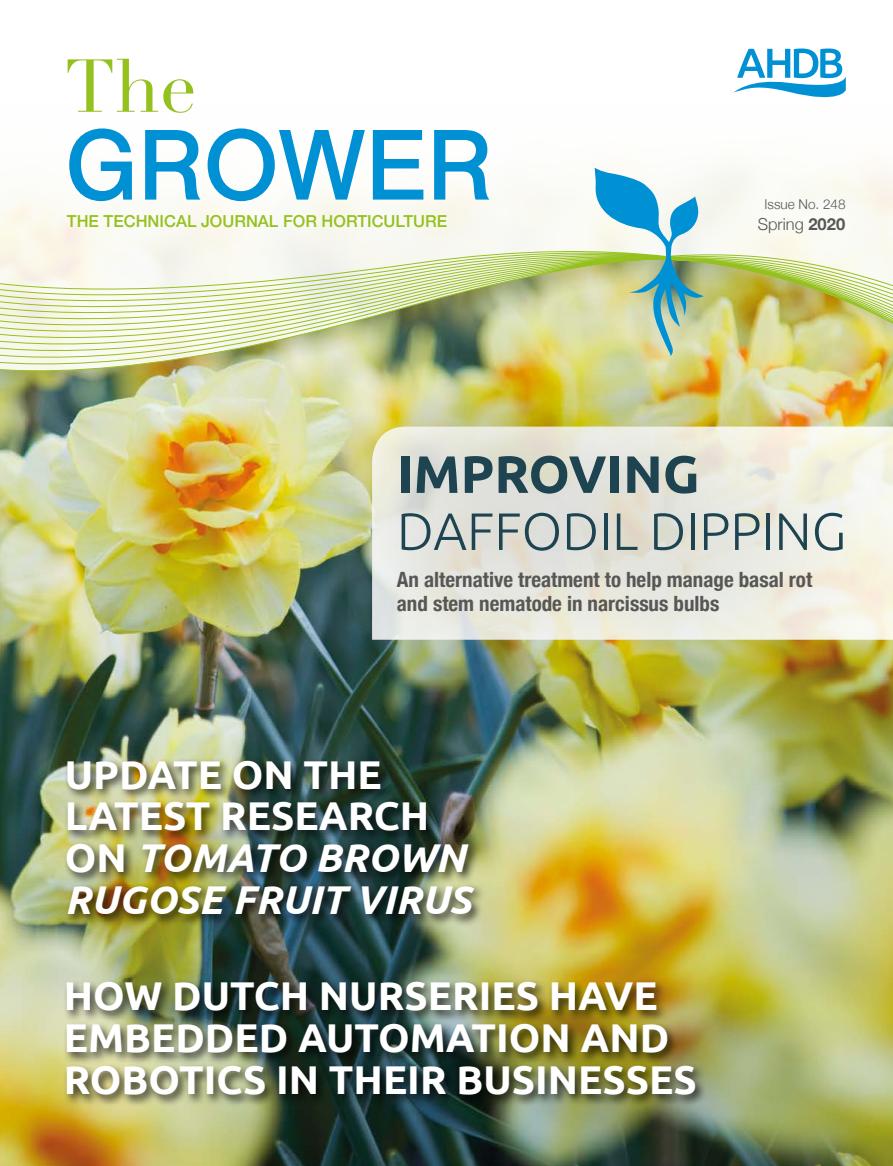
<style>
.page{position:relative;width:893px;height:1166px;background:#fff}
.page>*{position:absolute;margin:0;border:0;box-sizing:border-box;transform-origin:0 0}
.t1{font:102px "Nimbus San";color:#0090d4}
.t2{font:73.5px "Didot";color:#95c11f}
.Heading{font:300 52.5px/57px "Ubuntu";color:#1e4451}
.Heading2{font:700 40.2px/41.7px "Ubuntu";color:#fff}
.Heading-2{font:700 40.2px/41.7px "Ubuntu";color:#fff}
.Heading-3{font:700 condensed 21px/24px "Helvetica Neue";color:#575756}
.t3{font:500 16.5px "Helvetica Neue";color:#95c11f}
.t4{font:300 16.5px "Helvetica Neue";color:#575756}
.t5{font:300 13.5px "Helvetica Neue";color:#575756}
.s1{font-weight:700}
.s2{font-style:italic}
</style>
<div class="page">
<img style="left:0;top:458px;width:893px;height:707px">
<div style="left:594px;top:164px;width:299px;height:22px;background:#fbfbf5"></div>
<img style="left:0;top:186px;width:893px;height:272px">
<svg style="left:733px;top:48px;width:113px;height:50px"></svg>
<svg style="left:594px;top:168px;width:110px;height:188px"></svg>
<div style="left:56px;top:47px;width:443px;height:192px;background:#fff"></div>
<svg style="left:69px;top:128px;width:63px;height:74px"></svg>
<svg style="left:145px;top:128px;width:220px;height:74px"></svg>
<svg style="left:372px;top:130px;width:52px;height:70px"></svg>
<svg style="left:433px;top:130px;width:57px;height:70px"></svg>
<div style="left:304px;top:358px;width:589px;height:350px;background:#000;opacity:.5"></div>
<div style="left:63px;top:756px;width:423px;height:170px;background:#000;opacity:.75"></div>
<div style="left:63px;top:978px;width:645px;height:128px;background:#000;opacity:.75"></div>
<p class="t2" style="left:65px;top:42px;width:133px">The</p>
<p class="t1" style="left:65px;top:109px;width:429px">GROWER</p>
<p class="t3" style="left:67px;top:208px;width:382px">THE TECHNICAL JOURNAL FOR HORTICULTURE</p>
<p class="t5" style="left:764px;top:193px;width:83px">Issue No. 248</p>
<p class="t4" style="left:758px;top:210px;width:89px">Spring <span class="s1">2020</span></p>
<p class="Heading" style="left:397px;top:444px;width:451px"><span class="s1">IMPROVING<br></span>DAFFODIL DIPPING</p>
<p class="Heading-3" style="left:397px;top:565px;width:417px">An alternative treatment to help manage basal rot and stem nematode in narcissus bulbs</p>
<p class="Heading-2" style="left:65px;top:752px;width:408px">UPDATE ON THE<br>LATEST RESEARCH<br>ON <span class="s2">TOMATO BROWN<br>RUGOSE FRUIT VIRUS</span></p>
<p class="Heading2" style="left:64px;top:974px;width:634px">HOW DUTCH NURSERIES HAVE<br>EMBEDDED AUTOMATION AND<br>ROBOTICS IN THEIR BUSINESSES</p>
</div>
